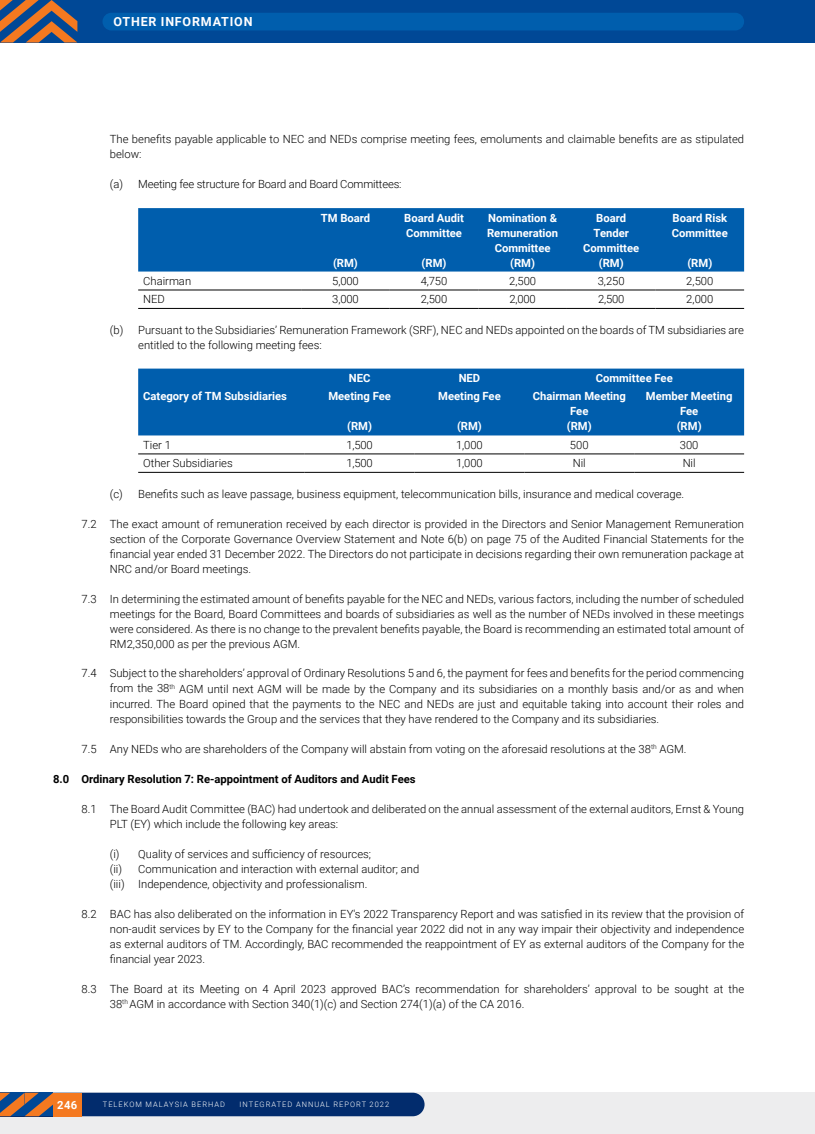
<style>
.page{position:relative;width:815px;height:1134px;background:#fff}
.page>*{position:absolute;margin:0;border:0;box-sizing:border-box;transform-origin:0 0}
.t1{font:700 12.5px "Roboto";letter-spacing:.065em;color:#fff}
.t2{font:300 11.25px/15px "Roboto";color:#000}
.t3{font:700 11.25px/15px "Roboto";color:#fff;text-align:center}
.t4{font:700 11.25px "Roboto";color:#000}
.t5{font:300 7.5px "Roboto";letter-spacing:.135em;color:#fff}
</style>
<div class="page">
<div style="left:138px;top:208px;width:606px;height:64px;background:#005ead"></div>
<hr style="left:138px;top:308px;width:163px;height:1px;background:#000">
<hr style="left:301px;top:308px;width:89px;height:1px;background:#000">
<hr style="left:390px;top:308px;width:88px;height:1px;background:#000">
<hr style="left:478px;top:308px;width:89px;height:1px;background:#000">
<hr style="left:567px;top:308px;width:89px;height:1px;background:#000">
<hr style="left:656px;top:308px;width:88px;height:1px;background:#000">
<hr style="left:138px;top:290px;width:163px;height:1px;background:#000">
<hr style="left:301px;top:290px;width:89px;height:1px;background:#000">
<hr style="left:390px;top:290px;width:88px;height:1px;background:#000">
<hr style="left:478px;top:290px;width:89px;height:1px;background:#000">
<hr style="left:567px;top:290px;width:89px;height:1px;background:#000">
<hr style="left:656px;top:290px;width:88px;height:1px;background:#000">
<div style="left:138px;top:369px;width:606px;height:66px;background:#005ead"></div>
<hr style="left:138px;top:472px;width:167px;height:1px;background:#000">
<hr style="left:305px;top:472px;width:110px;height:1px;background:#000">
<hr style="left:415px;top:472px;width:109px;height:1px;background:#000">
<hr style="left:524px;top:472px;width:110px;height:1px;background:#000">
<hr style="left:634px;top:472px;width:110px;height:1px;background:#000">
<hr style="left:138px;top:454px;width:167px;height:1px;background:#000">
<hr style="left:305px;top:454px;width:110px;height:1px;background:#000">
<hr style="left:415px;top:454px;width:109px;height:1px;background:#000">
<hr style="left:524px;top:454px;width:110px;height:1px;background:#000">
<hr style="left:634px;top:454px;width:110px;height:1px;background:#000">
<div style="left:0;top:1093px;width:815px;height:41px;background:#ededee"></div>
<div style="left:0;top:0;width:815px;height:43px;background:#004896"></div>
<div style="left:102px;top:13px;width:642px;height:17px;background:#005ead;border-radius:9px"></div>
<svg style="left:0;top:0;width:77px;height:43px"></svg>
<svg style="left:0;top:1093px;width:425px;height:23px;background:#223966"></svg>
<p class="t1" style="left:114px;top:13px;width:140px">OTHER INFORMATION</p>
<p class="t2" style="left:110px;top:131px;width:636px">The benefits payable applicable to NEC and NEDs comprise meeting fees, emoluments and claimable benefits are as stipulated below:</p>
<p class="t2" style="left:110px;top:176px;width:293px">(a) Meeting fee structure for Board and Board Committees:</p>
<p class="t3" style="left:321px;top:210px;width:51px">TM Board</p>
<p class="t3" style="left:333px;top:255px;width:26px">(RM)</p>
<p class="t3" style="left:487px;top:210px;width:73px">Nomination &amp;<br>Remuneration<br>Committee (RM)</p>
<p class="t3" style="left:583px;top:210px;width:57px">Board<br>Tender<br>Committee (RM)</p>
<p class="t3" style="left:672px;top:210px;width:57px;text-align:left">Board Risk<br>Committee</p>
<p class="t3" style="left:404px;top:210px;width:61px;text-align:left">Board Audit<br>Committee</p>
<p class="t3" style="left:422px;top:255px;width:26px">(RM)</p>
<p class="t3" style="left:687px;top:255px;width:26px">(RM)</p>
<p class="t2" style="left:143px;top:273px;width:49px">Chairman</p>
<p class="t2" style="left:332px;top:273px;width:28px">5,000</p>
<p class="t2" style="left:421px;top:273px;width:28px">4,750</p>
<p class="t2" style="left:509px;top:273px;width:29px">2,500</p>
<p class="t2" style="left:598px;top:273px;width:29px">3,250</p>
<p class="t2" style="left:686px;top:273px;width:29px">2,500</p>
<p class="t2" style="left:143px;top:291px;width:23px">NED</p>
<p class="t2" style="left:332px;top:291px;width:28px">3,000</p>
<p class="t2" style="left:421px;top:291px;width:28px">2,500</p>
<p class="t2" style="left:509px;top:291px;width:28px">2,000</p>
<p class="t2" style="left:598px;top:291px;width:28px">2,500</p>
<p class="t2" style="left:686px;top:291px;width:29px">2,000</p>
<p class="t2" style="left:138px;top:322px;width:607px;text-indent:-28px">(b) Pursuant to the Subsidiaries’ Remuneration Framework (SRF), NEC and NEDs appointed on the boards of TM subsidiaries are entitled to the following meeting fees:</p>
<p class="t3" style="left:349px;top:370px;width:23px">NEC</p>
<p class="t3" style="left:459px;top:370px;width:23px">NED</p>
<p class="t3" style="left:596px;top:370px;width:78px">Committee Fee</p>
<p class="t3" style="left:143px;top:389px;width:145px">Category of TM Subsidiaries</p>
<p class="t3" style="left:328px;top:389px;width:64px">Meeting Fee</p>
<p class="t3" style="left:347px;top:419px;width:26px">(RM)</p>
<p class="t3" style="left:533px;top:389px;width:95px">Chairman Meeting<br>Fee<br>(RM)</p>
<p class="t3" style="left:646px;top:389px;width:88px">Member Meeting<br>Fee<br>(RM)</p>
<p class="t3" style="left:438px;top:389px;width:64px">Meeting Fee</p>
<p class="t3" style="left:457px;top:419px;width:26px">(RM)</p>
<p class="t2" style="left:143px;top:437px;width:29px">Tier 1</p>
<p class="t2" style="left:346px;top:437px;width:28px">1,500</p>
<p class="t2" style="left:456px;top:437px;width:28px">1,000</p>
<p class="t2" style="left:570px;top:437px;width:20px">500</p>
<p class="t2" style="left:680px;top:437px;width:20px">300</p>
<p class="t2" style="left:143px;top:455px;width:91px">Other Subsidiaries</p>
<p class="t2" style="left:346px;top:455px;width:28px">1,500</p>
<p class="t2" style="left:456px;top:455px;width:28px">1,000</p>
<p class="t2" style="left:573px;top:455px;width:14px">Nil</p>
<p class="t2" style="left:683px;top:455px;width:14px">Nil</p>
<p class="t2" style="left:110px;top:486px;width:576px">(c) Benefits such as leave passage, business equipment, telecommunication bills, insurance and medical coverage.</p>
<p class="t2" style="left:110px;top:516px;width:636px;text-align:justify;text-indent:-28px">7.2 The exact amount of remuneration received by each director is provided in the Directors and Senior Management Remuneration section of the Corporate Governance Overview Statement and Note 6(b) on page 75 of the Audited Financial Statements for the financial year ended 31 December 2022. The Directors do not participate in decisions regarding their own remuneration package at NRC and/or Board meetings.</p>
<p class="t2" style="left:110px;top:591px;width:636px;text-align:justify;text-indent:-28px">7.3 In determining the estimated amount of benefits payable for the NEC and NEDs, various factors, including the number of scheduled meetings for the Board, Board Committees and boards of subsidiaries as well as the number of NEDs involved in these meetings were considered. As there is no change to the prevalent benefits payable, the Board is recommending an estimated total amount of RM2,350,000 as per the previous AGM.</p>
<p class="t2" style="left:110px;top:665px;width:636px;text-align:justify;text-indent:-28px">7.4 Subject to the shareholders’ approval of Ordinary Resolutions 5 and 6, the payment for fees and benefits for the period commencing from the 38<sup>th</sup> AGM until next AGM will be made by the Company and its subsidiaries on a monthly basis and/or as and when incurred. The Board opined that the payments to the NEC and NEDs are just and equitable taking into account their roles and responsibilities towards the Group and the services that they have rendered to the Company and its subsidiaries.</p>
<p class="t2" style="left:81px;top:741px;width:607px">7.5 Any NEDs who are shareholders of the Company will abstain from voting on the aforesaid resolutions at the 38<sup>th</sup> AGM.</p>
<p class="t4" style="left:53px;top:771px;width:364px">8.0 Ordinary Resolution 7: Re-appointment of Auditors and Audit Fees</p>
<p class="t2" style="left:110px;top:801px;width:636px;text-indent:-28px">8.1 The Board Audit Committee (BAC) had undertook and deliberated on the annual assessment of the external auditors, Ernst &amp; Young<br>PLT (EY) which include the following key areas:</p>
<p class="t2" style="left:110px;top:846px;width:311px">(i) Quality of services and sufficiency of resources;<br>(ii) Communication and interaction with external auditor; and (iii) Independence, objectivity and professionalism.</p>
<p class="t2" style="left:110px;top:906px;width:636px;text-align:justify;text-indent:-28px">8.2 BAC has also deliberated on the information in EY's 2022 Transparency Report and was satisfied in its review that the provision of non-audit services by EY to the Company for the financial year 2022 did not in any way impair their objectivity and independence as external auditors of TM. Accordingly, BAC recommended the reappointment of EY as external auditors of the Company for the financial year 2023.</p>
<p class="t2" style="left:110px;top:981px;width:636px;text-indent:-28px">8.3 The Board at its Meeting on 4 April 2023 approved BAC’s recommendation for shareholders’ approval to be sought at the<br>38<sup>th</sup> AGM in accordance with Section 340(1)(c) and Section 274(1)(a) of the CA 2016.</p>
<p class="t3" style="left:57px;top:1097px;width:22px">246</p>
<p class="t5" style="left:103px;top:1099px;width:124px">TELEKOM MALAYSIA BERHAD</p>
<p class="t5" style="left:240px;top:1099px;width:151px">INTEGRATED ANNUAL REPORT 2022</p>
</div>
